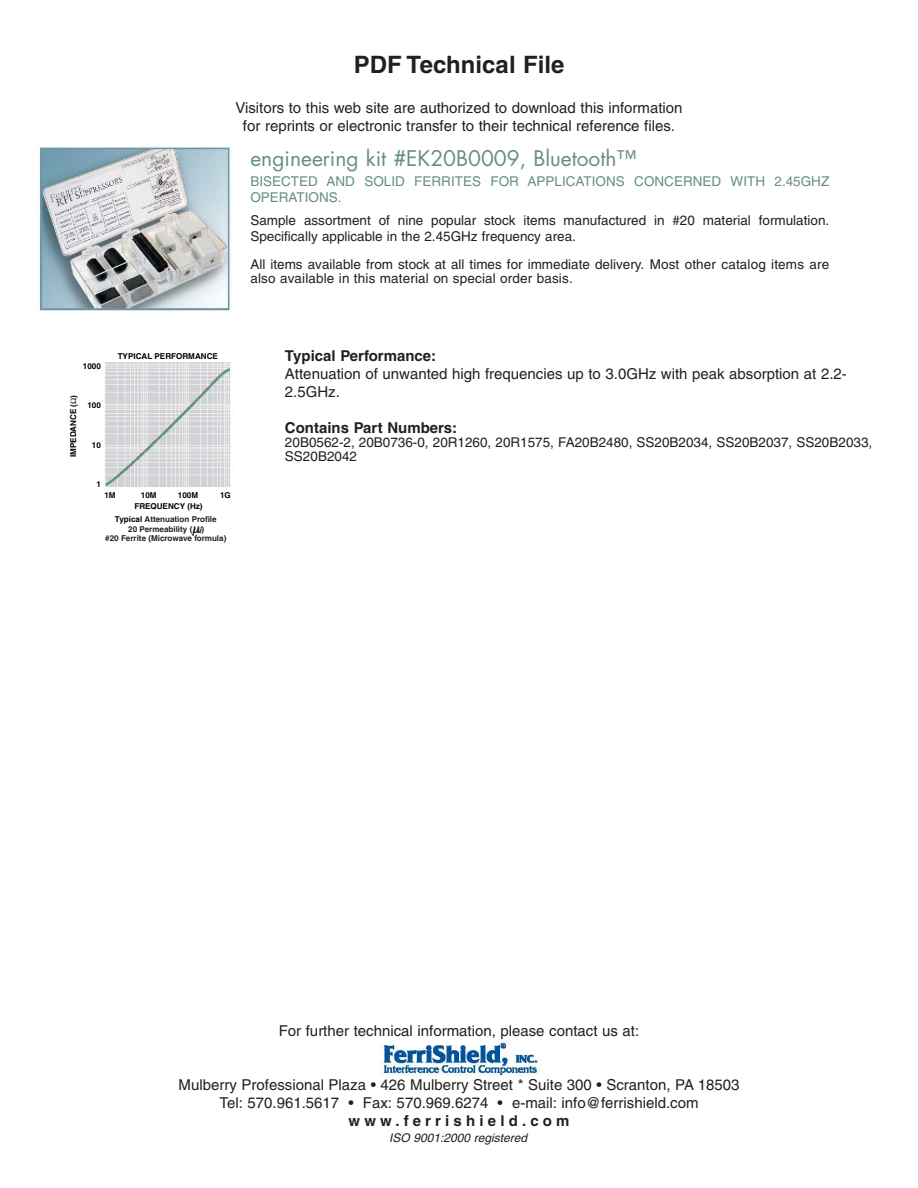
<style>
.page{position:relative;width:918px;height:1188px;background:#fff}
.page>*{position:absolute;margin:0;border:0;box-sizing:border-box;transform-origin:0 0}
.t1{font:700 24px "Helvetica";color:#231f20}
.t2{font:21px "Futura";color:#668f80}
.t3{font:15px/18px "Helvetica";color:#231f20;text-align:center}
.t4{font:700 15px "Helvetica";color:#231f20}
.t5{font:700 15px "Helvetica";letter-spacing:.28em;color:#231f20}
.t6{font:13.5px/14.2px "Helvetica";color:#231f20}
.t7{font:13.5px/16.2px "Helvetica";color:#668f80}
.t8{font:italic 12px "Helvetica";color:#231f20}
.t9{font:700 8.1px/9.8px "Helvetica";color:#231f20;text-align:center}
.t10{font:700 8.1px "Helvetica";color:#000}
.s1{color:#000}
.s2{font-style:italic}
</style>
<div class="page">
<img style="left:39px;top:146px;width:501px;height:934px">
<svg style="left:71px;top:398px;width:5px;height:6px"></svg>
<h1 class="t1" style="left:354px;top:55px;width:212px">PDF Technical File</h1>
<p class="t3" style="left:235px;top:100px;width:449px">Visitors to this web site are authorized to download this information for reprints or electronic transfer to their technical reference files.</p>
<h2 class="t2" style="left:250px;top:149px;width:387px">engineering kit #EK20B0009, Bluetooth™</h2>
<p class="t7" style="left:250px;top:174px;width:580px">BISECTED AND SOLID FERRITES FOR APPLICATIONS CONCERNED WITH 2.45GHZ<br>OPERATIONS.</p>
<p class="t6" style="left:250px;top:213px;width:580px;line-height:16.2px">Sample assortment of nine popular stock items manufactured in #20 material formulation.<br>Specifically applicable in the 2.45GHz frequency area.</p>
<p class="t6" style="left:250px;top:258px;width:580px">All items available from stock at all times for immediate delivery. Most other catalog items are also available in this material on special order basis.</p>
<p class="t10" style="left:83px;top:363px;width:19px">1000</p>
<p class="t10" style="left:87px;top:402px;width:15px">100</p>
<p class="t10" style="left:92px;top:442px;width:10px">10</p>
<p class="t10" style="left:96px;top:481px;width:6px">1</p>
<p class="t10" style="left:70px;top:457px;width:64px;rotate:-90deg">IMPEDANCE ( )</p>
<p class="t10" style="left:118px;top:353px;width:102px">TYPICAL PERFORMANCE</p>
<p class="t10" style="left:104px;top:492px;width:13px">1M</p>
<p class="t10" style="left:141px;top:492px;width:17px">10M</p>
<p class="t10" style="left:178px;top:492px;width:22px">100M</p>
<p class="t10" style="left:220px;top:492px;width:12px">1G</p>
<p class="t10" style="left:134px;top:503px;width:70px">FREQUENCY (Hz)</p>
<p class="t9" style="left:105px;top:515px;width:123px"><span class="s1">Typical</span> Attenuation Profile<br>20 Permeability ( <span class="s2">i</span>)<br>#20 Ferrite (Microwave formula)</p>
<p class="t4" style="left:285px;top:349px;width:153px">Typical Performance:</p>
<p class="t3" style="left:285px;top:366px;width:563px;text-align:left">Attenuation of unwanted high frequencies up to 3.0GHz with peak absorption at 2.2-<br>2.5GHz.</p>
<p class="t4" style="left:285px;top:421px;width:174px">Contains Part Numbers:</p>
<p class="t6" style="left:285px;top:436px;width:589px">20B0562-2, 20B0736-0, 20R1260, 20R1575, FA20B2480, SS20B2034, SS20B2037, SS20B2033,<br>SS20B2042</p>
<p class="t3" style="left:279px;top:1024px;width:362px">For further technical information, please contact us at:</p>
<p class="t3" style="left:179px;top:1078px;width:562px">Mulberry Professional Plaza • 426 Mulberry Street * Suite 300 • Scranton, PA 18503<br>Tel: 570.961.5617 • Fax: 570.969.6274 • e-mail: info@ferrishield.com</p>
<p class="t5" style="left:349px;top:1115px;width:223px">www.ferrishield.com</p>
<p class="t8" style="left:389px;top:1134px;width:140px">ISO 9001:2000 registered</p>
</div>
